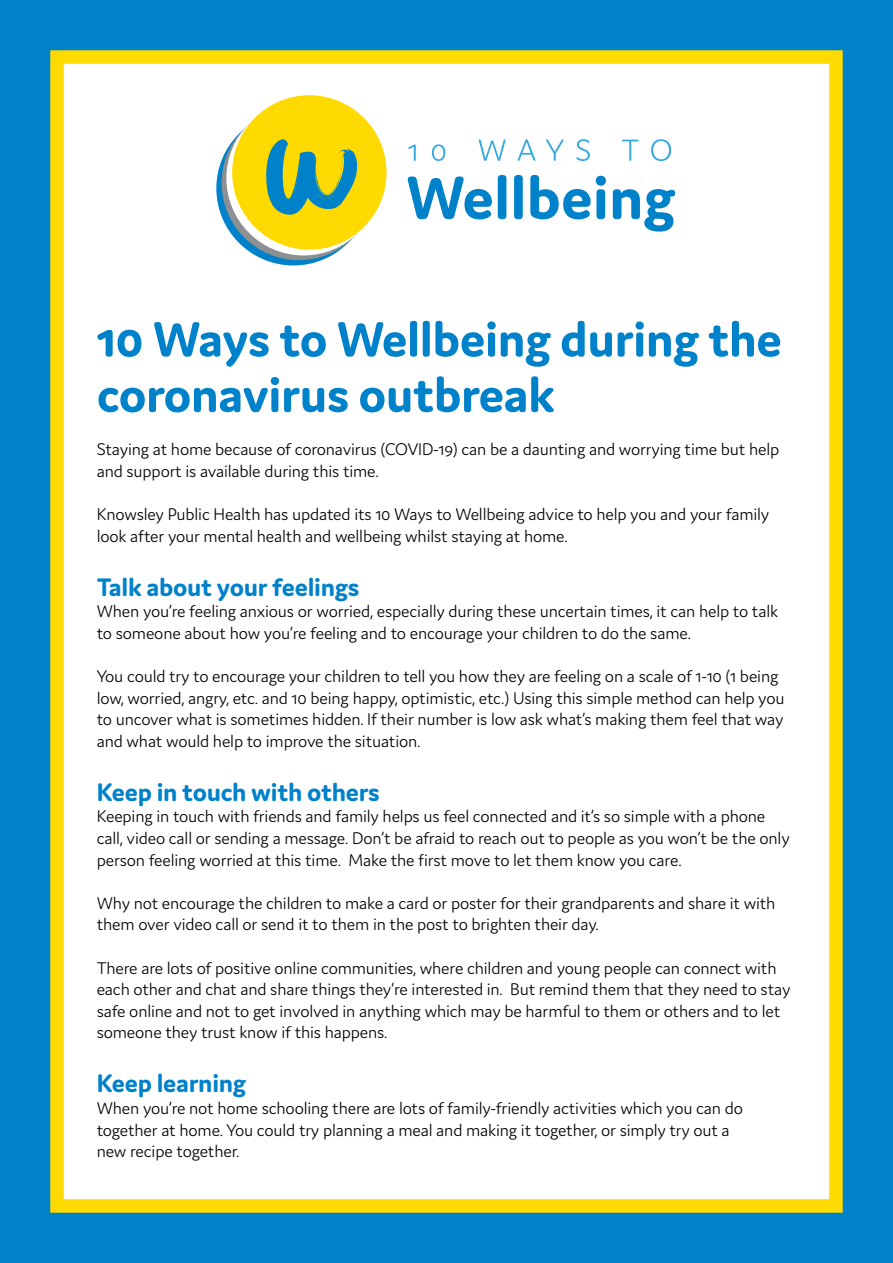
<style>
.page{position:relative;width:893px;height:1263px;background:#0082cb}
.page>*{position:absolute;margin:0;border:0;box-sizing:border-box;transform-origin:0 0}
.t1{font:700 52.5px/55.5px "Domus";letter-spacing:-.01em;color:#0082cb}
.t2{font:700 27px "Domus";letter-spacing:-.01em;color:#0082cb}
.t3{font:300 18px/21.6px "Domus";letter-spacing:-.01em;color:#000}
</style>
<div class="page">
<div style="left:50px;top:50px;width:793px;height:1163px;background:#fff"></div>
<svg style="left:216px;top:111px;width:155px;height:154px"></svg>
<div style="left:222px;top:106px;width:154px;height:154px;background:#8c9091;border-radius:50%"></div>
<div style="left:226px;top:101px;width:155px;height:154px;background:#fff;border-radius:50%"></div>
<div style="left:232px;top:95px;width:155px;height:155px;background:#ffda00;border-radius:50%"></div>
<svg style="left:408px;top:145px;width:8px;height:16px"></svg>
<svg style="left:432px;top:144px;width:13px;height:17px"></svg>
<svg style="left:479px;top:139px;width:27px;height:22px"></svg>
<svg style="left:518px;top:139px;width:17px;height:22px"></svg>
<svg style="left:546px;top:139px;width:18px;height:22px"></svg>
<svg style="left:576px;top:139px;width:14px;height:22px"></svg>
<svg style="left:622px;top:140px;width:17px;height:21px"></svg>
<svg style="left:651px;top:139px;width:20px;height:22px"></svg>
<svg style="left:408px;top:176px;width:84px;height:43px"></svg>
<svg style="left:498px;top:175px;width:8px;height:44px"></svg>
<svg style="left:514px;top:175px;width:9px;height:44px"></svg>
<svg style="left:530px;top:175px;width:76px;height:44px"></svg>
<svg style="left:613px;top:189px;width:62px;height:43px"></svg>
<svg style="left:266px;top:139px;width:92px;height:76px"></svg>
<h1 class="t1" style="left:97px;top:311px;width:687px">10 Ways to Wellbeing during the coronavirus outbreak</h1>
<p class="t3" style="left:97px;top:438px;width:684px">Staying at home because of coronavirus (COVID-19) can be a daunting and worrying time but help and support is available during this time.</p>
<p class="t3" style="left:97px;top:503px;width:674px">Knowsley Public Health has updated its 10 Ways to Wellbeing advice to help you and your family look after your mental health and wellbeing whilst staying at home.</p>
<h2 class="t2" style="left:97px;top:572px;width:264px">Talk about your feelings</h2>
<p class="t3" style="left:97px;top:600px;width:683px">When you’re feeling anxious or worried, especially during these uncertain times, it can help to talk to someone about how you’re feeling and to encourage your children to do the same.</p>
<p class="t3" style="left:97px;top:665px;width:689px">You could try to encourage your children to tell you how they are feeling on a scale of 1-10 (1 being low, worried, angry, etc. and 10 being happy, optimistic, etc.) Using this simple method can help you to uncover what is sometimes hidden. If their number is low ask what’s making them feel that way and what would help to improve the situation.</p>
<h2 class="t2" style="left:97px;top:777px;width:284px">Keep in touch with others</h2>
<p class="t3" style="left:97px;top:806px;width:694px">Keeping in touch with friends and family helps us feel connected and it’s so simple with a phone call, video call or sending a message. Don’t be afraid to reach out to people as you won’t be the only person feeling worried at this time. Make the first move to let them know you care.</p>
<p class="t3" style="left:97px;top:892px;width:680px">Why not encourage the children to make a card or poster for their grandparents and share it with them over video call or send it to them in the post to brighten their day.</p>
<p class="t3" style="left:97px;top:957px;width:695px">There are lots of positive online communities, where children and young people can connect with each other and chat and share things they’re interested in. But remind them that they need to stay safe online and not to get involved in anything which may be harmful to them or others and to let someone they trust know if this happens.</p>
<h2 class="t2" style="left:97px;top:1069px;width:151px">Keep learning</h2>
<p class="t3" style="left:97px;top:1097px;width:648px">When you’re not home schooling there are lots of family-friendly activities which you can do together at home. You could try planning a meal and making it together, or simply try out a new recipe together.</p>
</div>
